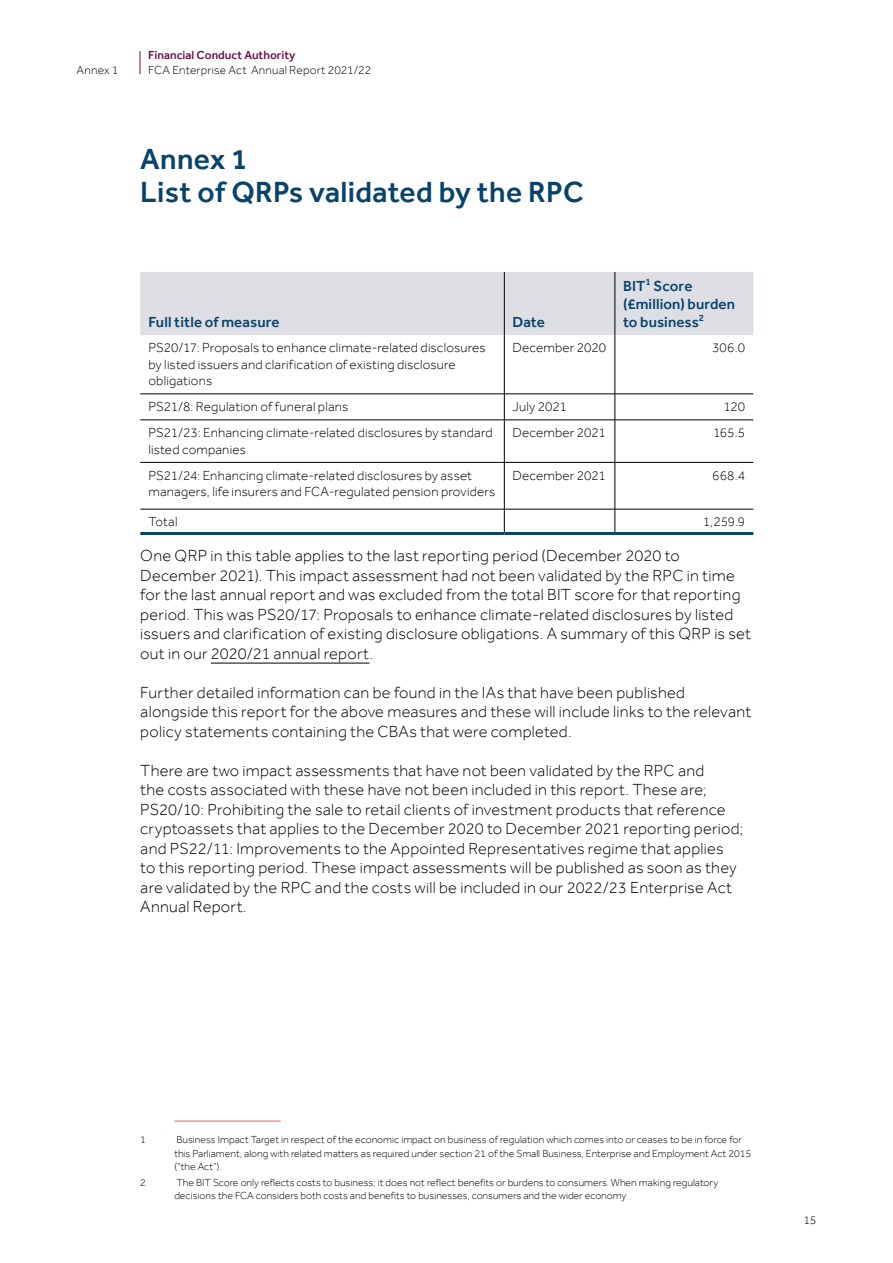
<style>
.page{position:relative;width:893px;height:1263px;background:#fff}
.page>*{position:absolute;margin:0;border:0;box-sizing:border-box;transform-origin:0 0}
.t1{font:500 30px/33px "Effra";letter-spacing:.01em;color:#09436a}
.t2{font:300 16.5px/19.5px "Effra";letter-spacing:.015em;color:#000}
.t3{font:500 15px/18px "Effra";letter-spacing:.01em;color:#09436a}
.t4{font:300 13.5px/16.5px "Effra";letter-spacing:.01em;color:#000}
.t5{font:300 12px "Effra";letter-spacing:.015em;color:#000}
.t6{font:500 12px "Effra";color:#691547}
.t7{font:300 10.5px/13.5px "Effra";color:#000}
</style>
<div class="page">
<svg style="left:140px;top:51px;width:1px;height:23px"></svg>
<hr style="left:211px;top:663px;width:158px;height:1px;background:#000">
<div style="left:140px;top:272px;width:613px;height:63px;background:#dedfe5"></div>
<hr style="left:504px;top:272px;width:1px;height:63px;background:#000">
<hr style="left:615px;top:272px;width:1px;height:63px;background:#000">
<hr style="left:504px;top:335px;width:1px;height:59px;background:#000">
<hr style="left:615px;top:335px;width:1px;height:59px;background:#000">
<hr style="left:140px;top:394px;width:364px;height:1px;background:#000">
<hr style="left:504px;top:394px;width:111px;height:1px;background:#000">
<svg style="left:504px;top:394px;width:1px;height:26px"></svg>
<hr style="left:615px;top:394px;width:138px;height:1px;background:#000">
<svg style="left:615px;top:394px;width:1px;height:26px"></svg>
<hr style="left:140px;top:420px;width:364px;height:1px;background:#000">
<hr style="left:504px;top:420px;width:111px;height:1px;background:#000">
<hr style="left:504px;top:420px;width:1px;height:42px;background:#000">
<hr style="left:615px;top:420px;width:138px;height:1px;background:#000">
<hr style="left:615px;top:420px;width:1px;height:42px;background:#000">
<hr style="left:140px;top:462px;width:364px;height:1px;background:#000">
<hr style="left:504px;top:462px;width:111px;height:1px;background:#000">
<hr style="left:504px;top:463px;width:1px;height:46px;background:#000">
<hr style="left:615px;top:462px;width:138px;height:1px;background:#000">
<hr style="left:615px;top:463px;width:1px;height:46px;background:#000">
<svg style="left:504px;top:510px;width:1px;height:22px"></svg>
<svg style="left:615px;top:510px;width:1px;height:22px"></svg>
<hr style="left:140px;top:509px;width:364px;height:1px;background:#000">
<hr style="left:504px;top:509px;width:111px;height:1px;background:#000">
<hr style="left:615px;top:509px;width:138px;height:1px;background:#000">
<hr style="left:140px;top:532px;width:364px;height:3px;background:#09436a">
<hr style="left:504px;top:532px;width:111px;height:3px;background:#09436a">
<hr style="left:615px;top:532px;width:138px;height:3px;background:#09436a">
<hr style="left:174px;top:1121px;width:107px;height:1px;background:#f16264">
<p class="t5" style="left:77px;top:63px;width:43px">Annex 1</p>
<p class="t6" style="left:148px;top:48px;width:149px">Financial Conduct Authority</p>
<p class="t5" style="left:148px;top:63px;width:225px">FCA Enterprise Act Annual Report 2021/22</p>
<h1 class="t1" style="left:140px;top:142px;width:445px">Annex 1<br>List of QRPs validated by the RPC</h1>
<p class="t3" style="left:148px;top:312px;width:133px">Full title of measure</p>
<p class="t3" style="left:512px;top:312px;width:34px">Date</p>
<p class="t3" style="left:623px;top:276px;width:114px">BIT<sup>1</sup> Score (£million) burden to business<sup>2</sup></p>
<p class="t4" style="left:148px;top:339px;width:339px">PS20/17: Proposals to enhance climate-related disclosures by listed issuers and clarification of existing disclosure obligations</p>
<p class="t4" style="left:512px;top:339px;width:95px">December 2020</p>
<p class="t4" style="left:712px;top:339px;width:35px">306.0</p>
<p class="t4" style="left:148px;top:398px;width:201px">PS21/8: Regulation of funeral plans</p>
<p class="t4" style="left:512px;top:398px;width:56px">July 2021</p>
<p class="t4" style="left:723px;top:398px;width:23px">120</p>
<p class="t4" style="left:148px;top:424px;width:346px">PS21/23: Enhancing climate-related disclosures by standard listed companies</p>
<p class="t4" style="left:512px;top:424px;width:95px">December 2021</p>
<p class="t4" style="left:713px;top:424px;width:34px">165.5</p>
<p class="t4" style="left:148px;top:467px;width:348px">PS21/24: Enhancing climate-related disclosures by asset managers, life insurers and FCA-regulated pension providers</p>
<p class="t4" style="left:512px;top:467px;width:95px">December 2021</p>
<p class="t4" style="left:712px;top:467px;width:34px">668.4</p>
<p class="t4" style="left:148px;top:513px;width:31px">Total</p>
<p class="t4" style="left:703px;top:513px;width:44px">1,259.9</p>
<p class="t2" style="left:140px;top:546px;width:612px">One QRP in this table applies to the last reporting period (December 2020 to December 2021). This impact assessment had not been validated by the RPC in time for the last annual report and was excluded from the total BIT score for that reporting period. This was PS20/17: Proposals to enhance climate-related disclosures by listed issuers and clarification of existing disclosure obligations. A summary of this QRP is set out in our 2020/21 annual report.</p>
<p class="t2" style="left:140px;top:682px;width:612px">Further detailed information can be found in the IAs that have been published alongside this report for the above measures and these will include links to the relevant policy statements containing the CBAs that were completed.</p>
<p class="t2" style="left:140px;top:760px;width:604px">There are two impact assessments that have not been validated by the RPC and<br>the costs associated with these have not been included in this report. These are; PS20/10: Prohibiting the sale to retail clients of investment products that reference cryptoassets that applies to the December 2020 to December 2021 reporting period; and PS22/11: Improvements to the Appointed Representatives regime that applies<br>to this reporting period. These impact assessments will be published as soon as they are validated by the RPC and the costs will be included in our 2022/23 Enterprise Act Annual Report.</p>
<p class="t7" style="left:140px;top:1133px;width:7px">1</p>
<p class="t7" style="left:174px;top:1133px;width:578px">Business Impact Target in respect of the economic impact on business of regulation which comes into or ceases to be in force for this Parliament, along with related matters as required under section 21 of the Small Business, Enterprise and Employment Act 2015 (“the Act”).</p>
<p class="t7" style="left:140px;top:1175px;width:7px">2</p>
<p class="t7" style="left:174px;top:1175px;width:545px">The BIT Score only reflects costs to business; it does not reflect benefits or burdens to consumers. When making regulatory decisions the FCA considers both costs and benefits to businesses, consumers and the wider economy</p>
<p class="t5" style="left:803px;top:1213px;width:15px">15</p>
</div>
